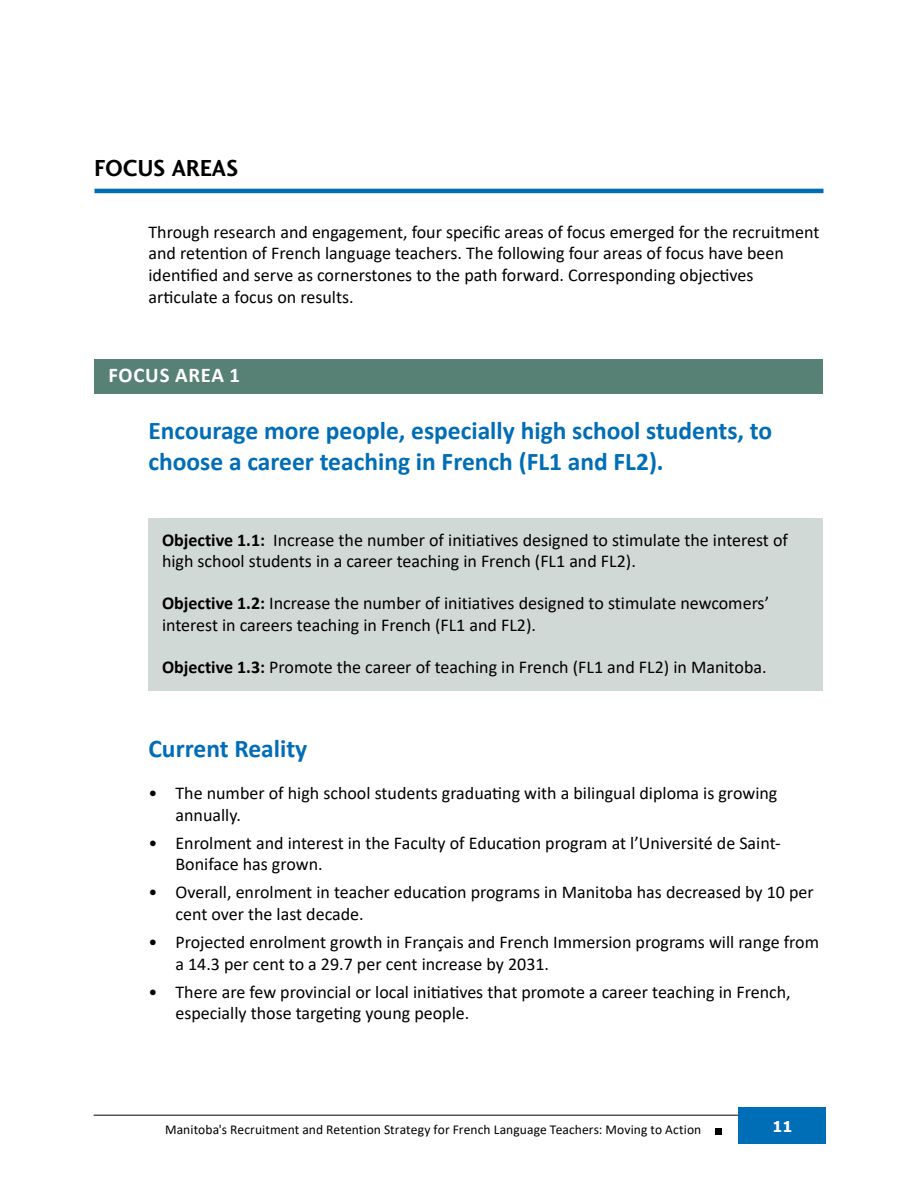
<style>
.page{position:relative;width:918px;height:1188px;background:#fff}
.page>*{position:absolute;margin:0;border:0;box-sizing:border-box;transform-origin:0 0}
.text__5{font:700 25.5px/30.6px "Calibri";color:#006db7}
.text{font:700 25.5px "Calibri";color:#006db7}
.Header_1{font:24px "Charlotte Sans Bold Plain";color:#000;scale:.94 1}
.Header_2{font:700 21px "Calibri";letter-spacing:.04em;color:#fff}
.text__5-2{font:18px/21.6px "Calibri";color:#000}
.Objectives{font:18px/21.6px "Calibri";color:#000}
.Objective_End{font:18px "Calibri";color:#000}
.t1{font:700 15px "Verdana";color:#fff}
.t2{font:13.5px "Calibri";letter-spacing:.005em;color:#000}
.s1{font-weight:700}
</style>
<div class="page">
<hr style="left:94px;top:1115px;width:721px;height:1px;background:#000">
<div style="left:738px;top:1107px;width:88px;height:37px;background:#006db7"></div>
<div style="left:715px;top:1128px;width:7px;height:7px;background:#000"></div>
<hr style="left:94px;top:189px;width:730px;height:4px;background:#006db7">
<div style="left:94px;top:359px;width:730px;height:35px;background:#578174"></div>
<div style="left:148px;top:519px;width:676px;height:66px;background:#d1d9d6"></div>
<div style="left:148px;top:582px;width:676px;height:67px;background:#d1d9d6"></div>
<div style="left:148px;top:646px;width:676px;height:45px;background:#d1d9d6"></div>
<h2 class="Header_1" style="left:94px;top:154px;width:155px">FOCUS AREAS</h2>
<p class="text__5-2" style="left:148px;top:221px;width:672px">Through research and engagement, four specific areas of focus emerged for the recruitment and retention of French language teachers. The following four areas of focus have been identified and serve as cornerstones to the path forward. Corresponding objectives articulate a focus on results.</p>
<h3 class="Header_2" style="left:108px;top:360px;width:133px">FOCUS AREA 1</h3>
<p class="text__5" style="left:148px;top:415px;width:625px">Encourage more people, especially high school students, to choose a career teaching in French (FL1 and FL2).</p>
<p class="Objectives" style="left:162px;top:528px;width:628px"><span class="s1">Objective 1.1:</span> Increase the number of initiatives designed to stimulate the interest of high school students in a career teaching in French (FL1 and FL2).</p>
<p class="Objectives" style="left:162px;top:592px;width:609px"><span class="s1">Objective 1.2:</span> Increase the number of initiatives designed to stimulate newcomers’ interest in careers teaching in French (FL1 and FL2).</p>
<p class="Objective_End" style="left:162px;top:654px;width:606px"><span class="s1">Objective 1.3:</span> Promote the career of teaching in French (FL1 and FL2) in Manitoba.</p>
<p class="text" style="left:148px;top:731px;width:160px">Current Reality</p>
<p class="text__5-2" style="left:176px;top:782px;width:603px;text-indent:-27px">• The number of high school students graduating with a bilingual diploma is growing annually.</p>
<p class="text__5-2" style="left:176px;top:831px;width:607px;text-indent:-27px">• Enrolment and interest in the Faculty of Education program at l’Université de Saint-<br>Boniface has grown.</p>
<p class="text__5-2" style="left:176px;top:881px;width:640px;text-indent:-27px">• Overall, enrolment in teacher education programs in Manitoba has decreased by 10 per cent over the last decade.</p>
<p class="text__5-2" style="left:176px;top:931px;width:645px;text-indent:-27px">• Projected enrolment growth in Français and French Immersion programs will range from a 14.3 per cent to a 29.7 per cent increase by 2031.</p>
<p class="text__5-2" style="left:176px;top:980px;width:617px;text-indent:-27px">• There are few provincial or local initiatives that promote a career teaching in French, especially those targeting young people.</p>
<p class="t2" style="left:165px;top:1120px;width:538px">Manitoba's Recruitment and Retention Strategy for French Language Teachers: Moving to Action</p>
<p class="t1" style="left:772px;top:1116px;width:22px">11</p>
</div>
